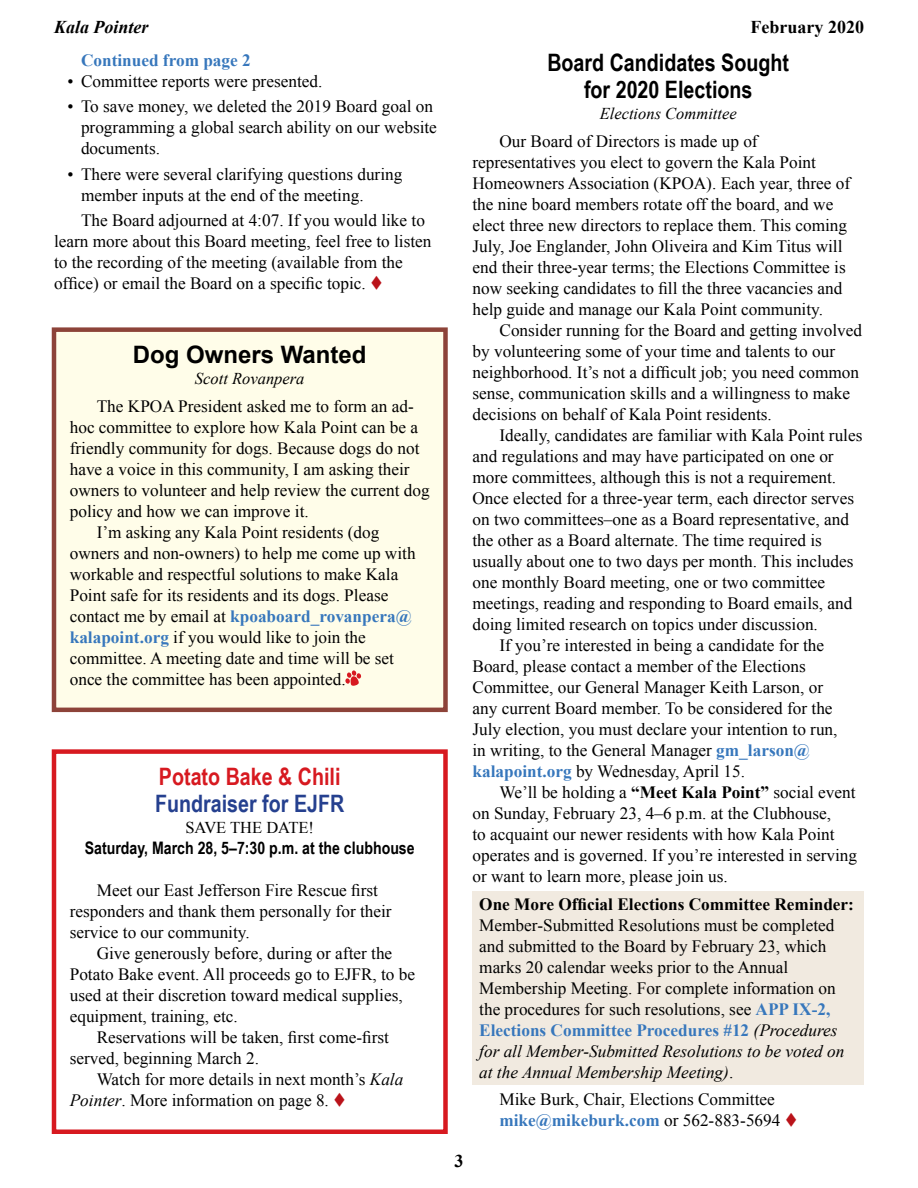
<style>
.page{position:relative;width:918px;height:1188px;background:#fff}
.page>*{position:absolute;margin:0;border:0;box-sizing:border-box;transform-origin:0 0}
.t1{font:700 24px/27px "Arial Narrow";color:#000;text-align:center}
.t2{font:700 24px "Arial Narrow";color:#25408f}
.t3{font:700 24px "Arial Narrow";color:#d71920}
.t4{font:700 24px "Arial";color:#000}
.t5{font:700 18px "Times New Roman";color:#000}
.t6{font:italic 700 18px "Times New Roman";color:#000}
.t7{font:17.25px/21px "Times New Roman";color:#000}
.t8{font:700 17.25px "Times New Roman";color:#3777bc}
.t9{font:700 17.25px "Times New Roman";color:#000}
.t10{font:700 17.25px "Arial Narrow";color:#000}
.t11{font:italic 16.5px "Times New Roman";color:#000}
.t12{font:16.5px "Times New Roman";color:#000}
.s1{color:#ba131a}
.s2{font-weight:400;color:#000}
.s3{font-weight:700;color:#3777bc}
.s4{font-style:italic}
.s5{font-weight:700}
</style>
<div class="page">
<div style="left:472px;top:891px;width:392px;height:193px;background:#f1eae0"></div>
<div style="left:54px;top:330px;width:392px;height:380px;background:#fffde9"></div>
<div style="left:52px;top:327px;width:396px;height:385px;border:4px solid #8d4339"></div>
<div style="left:52px;top:749px;width:396px;height:385px;border:4px solid #d71920"></div>
<svg style="left:345px;top:670px;width:16px;height:16px"></svg>
<p class="t6" style="left:54px;top:15px;width:96px">Kala Pointer</p>
<p class="t5" style="left:751px;top:15px;width:115px">February 2020</p>
<p class="t8" style="left:81px;top:48px;width:171px">Continued from page 2</p>
<p class="t7" style="left:67px;top:70px;width:256px">• Committee reports were presented.</p>
<p class="t7" style="left:81px;top:96px;width:357px;text-indent:-14px">• To save money, we deleted the 2019 Board goal on programming a global search ability on our website documents.</p>
<p class="t7" style="left:81px;top:163px;width:323px;text-indent:-14px">• There were several clarifying questions during member inputs at the end of the meeting.</p>
<p class="t7" style="left:54px;top:209px;width:379px;text-indent:27px">The Board adjourned at 4:07. If you would like to learn more about this Board meeting, feel free to listen to the recording of the meeting (available from the office) or email the Board on a specific topic. <span class="s1">▼</span></p>
<h1 class="t4" style="left:133px;top:339px;width:235px">Dog Owners Wanted</h1>
<p class="t11" style="left:195px;top:367px;width:111px">Scott Rovanpera</p>
<p class="t7" style="left:97px;top:395px;width:319px">The KPOA President asked me to form an ad-</p>
<p class="t7" style="left:70px;top:416px;width:350px">hoc committee to explore how Kala Point can be a</p>
<p class="t7" style="left:70px;top:437px;width:351px">friendly community for dogs. Because dogs do not</p>
<p class="t7" style="left:70px;top:458px;width:341px">have a voice in this community, I am asking their</p>
<p class="t7" style="left:70px;top:479px;width:362px">owners to volunteer and help review the current dog</p>
<p class="t7" style="left:70px;top:500px;width:241px">policy and how we can improve it.</p>
<p class="t7" style="left:97px;top:521px;width:284px">I’m asking any Kala Point residents (dog</p>
<p class="t7" style="left:70px;top:542px;width:347px">owners and non-owners) to help me come up with</p>
<p class="t7" style="left:70px;top:563px;width:330px">workable and respectful solutions to make Kala</p>
<p class="t7" style="left:70px;top:584px;width:320px">Point safe for its residents and its dogs. Please</p>
<p class="t8" style="left:70px;top:604px;width:344px"><span class="s2">contact me by email at</span> kpoaboard_rovanpera@</p>
<p class="t7" style="left:70px;top:626px;width:298px"><span class="s3">kalapoint.org</span> if you would like to join the</p>
<p class="t7" style="left:70px;top:647px;width:326px">committee. A meeting date and time will be set</p>
<p class="t7" style="left:70px;top:668px;width:277px">once the committee has been appointed.</p>
<h1 class="t3" style="left:159px;top:758px;width:183px">Potato Bake &amp; Chili</h1>
<h1 class="t2" style="left:155px;top:785px;width:191px">Fundraiser for EJFR</h1>
<p class="t12" style="left:185px;top:816px;width:130px">SAVE THE DATE!</p>
<p class="t10" style="left:85px;top:835px;width:331px">Saturday, March 28, 5–7:30 p.m. at the clubhouse</p>
<p class="t7" style="left:70px;top:879px;width:323px;text-indent:27px">Meet our East Jefferson Fire Rescue first responders and thank them personally for their service to our community.</p>
<p class="t7" style="left:97px;top:942px;width:297px">Give generously before, during or after the</p>
<p class="t7" style="left:70px;top:963px;width:347px">Potato Bake event. All proceeds go to EJFR, to be</p>
<p class="t7" style="left:70px;top:984px;width:334px">used at their discretion toward medical supplies,</p>
<p class="t7" style="left:70px;top:1005px;width:170px">equipment, training, etc.</p>
<p class="t7" style="left:97px;top:1026px;width:294px">Reservations will be taken, first come-first</p>
<p class="t7" style="left:70px;top:1047px;width:191px">served, beginning March 2.</p>
<p class="t7" style="left:97px;top:1068px;width:308px">Watch for more details in next month’s <span class="s4">Kala</span></p>
<p class="t7" style="left:70px;top:1089px;width:278px"><span class="s4">Pointer</span>. More information on page 8. <span class="s1">▼</span></p>
<p class="t5" style="left:454px;top:1149px;width:10px">3</p>
<h1 class="t1" style="left:547px;top:48px;width:243px">Board Candidates Sought for 2020 Elections</h1>
<p class="t11" style="left:600px;top:103px;width:139px">Elections Committee</p>
<p class="t7" style="left:473px;top:131px;width:379px;text-indent:27px">Our Board of Directors is made up of representatives you elect to govern the Kala Point Homeowners Association (KPOA). Each year, three of the nine board members rotate off the board, and we elect three new directors to replace them. This coming July, Joe Englander, John Oliveira and Kim Titus will end their three-year terms; the Elections Committee is now seeking candidates to fill the three vacancies and help guide and manage our Kala Point community.</p>
<p class="t7" style="left:473px;top:320px;width:391px;text-indent:27px">Consider running for the Board and getting involved by volunteering some of your time and talents to our neighborhood. It’s not a difficult job; you need common sense, communication skills and a willingness to make decisions on behalf of Kala Point residents.</p>
<p class="t7" style="left:500px;top:425px;width:364px">Ideally, candidates are familiar with Kala Point rules</p>
<p class="t7" style="left:473px;top:446px;width:363px">and regulations and may have participated on one or</p>
<p class="t7" style="left:473px;top:467px;width:365px">more committees, although this is not a requirement.</p>
<p class="t7" style="left:473px;top:488px;width:383px">Once elected for a three-year term, each director serves</p>
<p class="t7" style="left:473px;top:509px;width:378px">on two committees–one as a Board representative, and</p>
<p class="t7" style="left:473px;top:530px;width:351px">the other as a Board alternate. The time required is</p>
<p class="t7" style="left:473px;top:551px;width:383px">usually about one to two days per month. This includes</p>
<p class="t7" style="left:473px;top:572px;width:354px">one monthly Board meeting, one or two committee</p>
<p class="t7" style="left:473px;top:593px;width:381px">meetings, reading and responding to Board emails, and</p>
<p class="t7" style="left:473px;top:614px;width:347px">doing limited research on topics under discussion.</p>
<p class="t7" style="left:500px;top:635px;width:326px">If you’re interested in being a candidate for the</p>
<p class="t7" style="left:473px;top:656px;width:335px">Board, please contact a member of the Elections</p>
<p class="t7" style="left:473px;top:677px;width:352px">Committee, our General Manager Keith Larson, or</p>
<p class="t7" style="left:473px;top:698px;width:362px">any current Board member. To be considered for the</p>
<p class="t7" style="left:473px;top:718px;width:367px">July election, you must declare your intention to run,</p>
<p class="t7" style="left:473px;top:739px;width:339px">in writing, to the General Manager <span class="s3">gm_larson@</span></p>
<p class="t7" style="left:473px;top:760px;width:274px"><span class="s3">kalapoint.org</span> by Wednesday, April 15.</p>
<p class="t7" style="left:500px;top:781px;width:357px">We’ll be holding a <span class="s5">“Meet Kala Point”</span> social event</p>
<p class="t7" style="left:473px;top:802px;width:360px">on Sunday, February 23, 4–6 p.m. at the Clubhouse,</p>
<p class="t7" style="left:473px;top:823px;width:364px">to acquaint our newer residents with how Kala Point</p>
<p class="t7" style="left:473px;top:844px;width:386px">operates and is governed. If you’re interested in serving</p>
<p class="t7" style="left:473px;top:865px;width:257px">or want to learn more, please join us.</p>
<p class="t9" style="left:479px;top:892px;width:376px">One More Official Elections Committee Reminder:</p>
<p class="t7" style="left:479px;top:914px;width:367px">Member-Submitted Resolutions must be completed and submitted to the Board by February 23, which marks 20 calendar weeks prior to the Annual Membership Meeting. For complete information on the procedures for such resolutions, see <span class="s3">APP IX-2, Elections Committee Procedures #12</span> <span class="s4">(Procedures for all Member-Submitted Resolutions to be voted on at the Annual Membership Meeting)</span>.</p>
<p class="t7" style="left:500px;top:1089px;width:300px">Mike Burk, Chair, Elections Committee <span class="s3">mike@mikeburk.com</span> or 562-883-5694 <span class="s1">▼</span></p>
</div>
